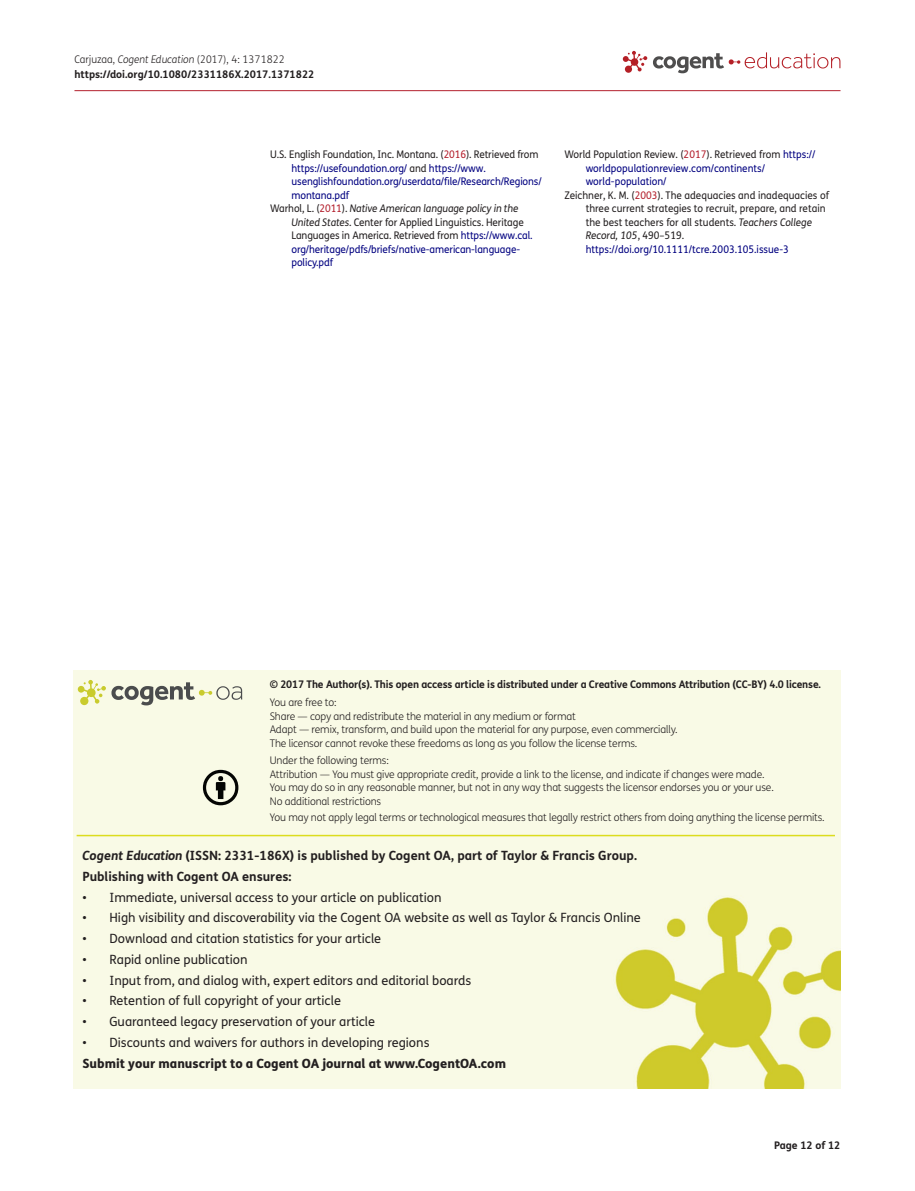
<style>
.page{position:relative;width:915px;height:1191px;background:#fff}
.page>*{position:absolute;margin:0;border:0;box-sizing:border-box;transform-origin:0 0}
.t1{font:12.75px "FS Me Pro";color:#231f20}
.t2{font:700 12.75px/20.7px "FS Me Pro";color:#231f20}
.t3{font:800 12.75px "FS Me Pro";color:#231f20}
.t4{font:300 10.5px/13.5px "FS Me Pro";letter-spacing:-.015em;color:#231f20}
.t5{font:10.5px "FS Me Pro";letter-spacing:-.01em;color:#231f20;scale:.95 1}
.t6{font:10.5px "FS Me Pro";letter-spacing:-.01em;color:#000080;scale:.95 1}
.t7{font:700 10.5px/15px "FS Me Pro";letter-spacing:-.015em;color:#231f20}
.t8{font:italic 10.5px "FS Me Pro";letter-spacing:-.01em;color:#231f20;scale:.95 1}
.s1{font-weight:300}
.s2{font-weight:300;font-style:italic}
.s3{color:#b3202d}
.s4{color:#231f20}
.s5{font-style:normal}
.s6{font-style:normal;color:#b3202d}
.s7{font-style:italic}
.s8{color:#000080}
</style>
<div class="page">
<hr style="left:74px;top:90px;width:766px;height:1px;background:#b3202d">
<svg style="left:622px;top:51px;width:218px;height:22px"></svg>
<div style="left:74px;top:671px;width:766px;height:417px;background:#f9fae6"></div>
<svg style="left:78px;top:680px;width:164px;height:25px;background:#d2d3ba"></svg>
<svg style="left:203px;top:770px;width:35px;height:35px"></svg>
<hr style="left:77px;top:835px;width:757px;height:1px;background:#dcdc1e">
<p class="t7" style="left:74px;top:51px;width:241px"><span class="s1">Carjuzaa,</span> <span class="s2">Cogent Education</span> <span class="s1">(2017), 4: 1371822 </span>https://doi.org/10.1080/2331186X.2017.1371822</p>
<p class="t5" style="left:270px;top:147px;width:284px">U.S. English Foundation, Inc. Montana. (<span class="s3">2016</span>). Retrieved from</p>
<p class="t6" style="left:291px;top:161px;width:206px">https://usefoundation.org/ <span class="s4">and</span> https://www.</p>
<p class="t6" style="left:291px;top:174px;width:265px">usenglishfoundation.org/userdata/file/Research/Regions/</p>
<p class="t6" style="left:291px;top:188px;width:62px">montana.pdf</p>
<p class="t8" style="left:270px;top:201px;width:263px"><span class="s5">Warhol, L. (</span><span class="s6">2011</span><span class="s5">).</span> Native American language policy in the</p>
<p class="t5" style="left:291px;top:215px;width:246px"><span class="s7">United States</span>. Center for Applied Linguistics. Heritage</p>
<p class="t5" style="left:291px;top:228px;width:255px">Languages in America. Retrieved from <span class="s8">https://www.cal.</span></p>
<p class="t6" style="left:291px;top:242px;width:242px">org/heritage/pdfs/briefs/native-american-language-</p>
<p class="t6" style="left:291px;top:255px;width:45px">policy.pdf</p>
<p class="t5" style="left:564px;top:147px;width:265px">World Population Review. (<span class="s3">2017</span>). Retrieved from <span class="s8">https://</span></p>
<p class="t6" style="left:585px;top:161px;width:190px">worldpopulationreview.com/continents/</p>
<p class="t6" style="left:585px;top:174px;width:87px">world-population/</p>
<p class="t5" style="left:564px;top:188px;width:280px">Zeichner, K. M. (<span class="s3">2003</span>). The adequacies and inadequacies of</p>
<p class="t5" style="left:585px;top:201px;width:254px">three current strategies to recruit, prepare, and retain</p>
<p class="t5" style="left:585px;top:215px;width:240px">the best teachers for all students. <span class="s7">Teachers College</span></p>
<p class="t8" style="left:585px;top:228px;width:105px">Record, 105<span class="s5">, 490–519.</span></p>
<p class="t6" style="left:585px;top:242px;width:215px">https://doi.org/10.1111/tcre.2003.105.issue-3</p>
<p class="t7" style="left:270px;top:676px;width:552px">© 2017 The Author(s). This open access article is distributed under a Creative Commons Attribution (CC-BY) 4.0 license.</p>
<p class="t4" style="left:270px;top:695px;width:409px">You are free to:<br>Share — copy and redistribute the material in any medium or format<br>Adapt — remix, transform, and build upon the material for any purpose, even commercially.<br>The licensor cannot revoke these freedoms as long as you follow the license terms.</p>
<p class="t4" style="left:270px;top:753px;width:505px">Under the following terms:<br>Attribution — You must give appropriate credit, provide a link to the license, and indicate if changes were made.<br>You may do so in any reasonable manner, but not in any way that suggests the licensor endorses you or your use.<br>No additional restrictions</p>
<p class="t4" style="left:270px;top:810px;width:556px">You may not apply legal terms or technological measures that legally restrict others from doing anything the license permits.</p>
<p class="t2" style="left:82px;top:844px;width:556px"><span class="s7">Cogent Education</span> (ISSN: 2331-186X) is published by Cogent OA, part of Taylor &amp; Francis Group.<br>Publishing with Cogent OA ensures:</p>
<p class="t1" style="left:82px;top:888px;width:360px">• Immediate, universal access to your article on publication</p>
<p class="t1" style="left:82px;top:909px;width:559px">• High visibility and discoverability via the Cogent OA website as well as Taylor &amp; Francis Online</p>
<p class="t1" style="left:82px;top:930px;width:300px">• Download and citation statistics for your article</p>
<p class="t1" style="left:82px;top:950px;width:166px">• Rapid online publication</p>
<p class="t1" style="left:82px;top:971px;width:390px">• Input from, and dialog with, expert editors and editorial boards</p>
<p class="t1" style="left:82px;top:992px;width:260px">• Retention of full copyright of your article</p>
<p class="t1" style="left:82px;top:1013px;width:294px">• Guaranteed legacy preservation of your article</p>
<p class="t1" style="left:82px;top:1033px;width:348px">• Discounts and waivers for authors in developing regions</p>
<p class="t3" style="left:82px;top:1053px;width:425px">Submit your manuscript to a Cogent OA journal at www.CogentOA.com</p>
<p class="t7" style="left:773px;top:1137px;width:68px">Page 12 of 12</p>
</div>
